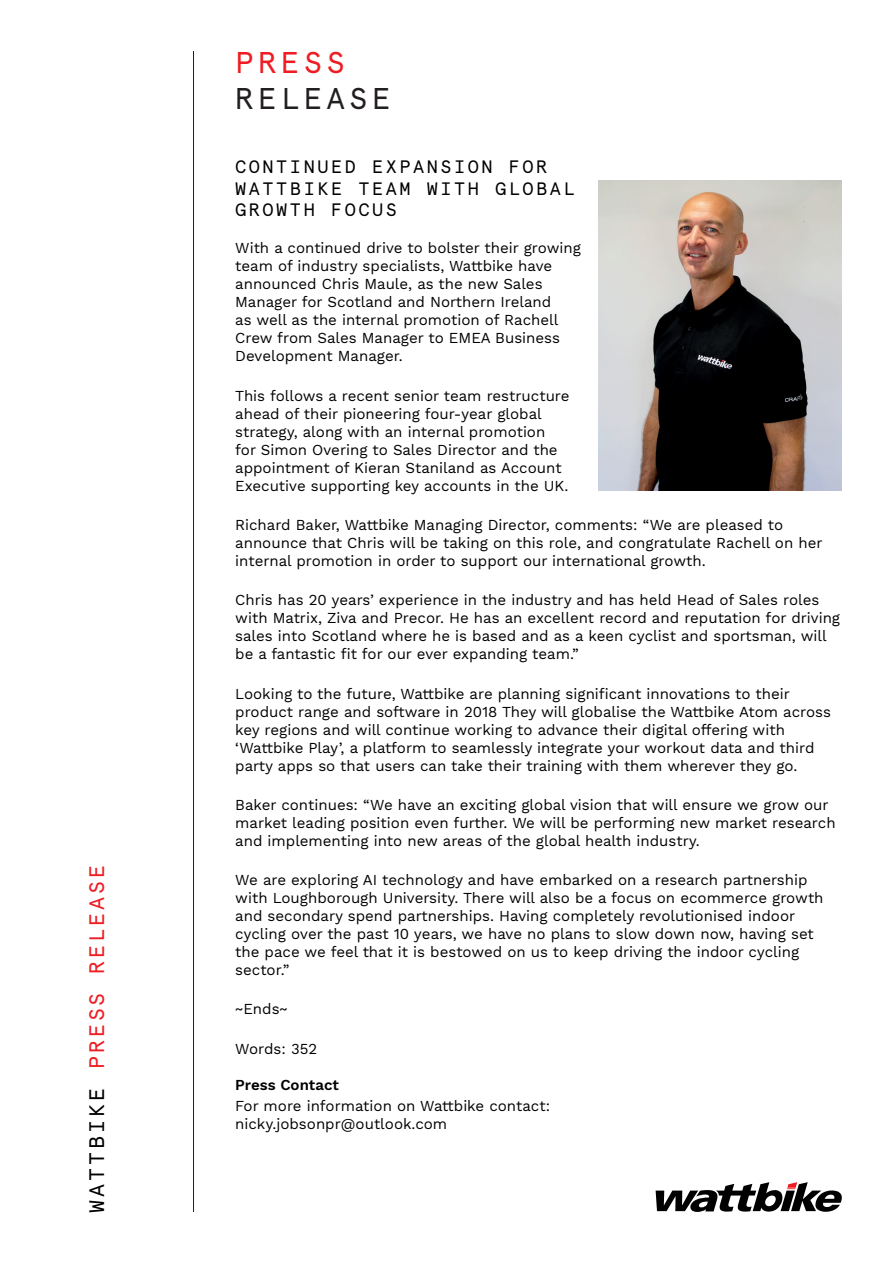
<style>
.page{position:relative;width:893px;height:1263px;background:#fff}
.page>*{position:absolute;margin:0;border:0;box-sizing:border-box;transform-origin:0 0}
.t1{font:30px "Apercu Pro Mono";letter-spacing:.14em;color:#231f20}
.t2{font:30px "Apercu Pro Mono";letter-spacing:.14em;color:#ee1d23}
.t3{font:21px "Apercu Pro Mono";letter-spacing:.14em;color:#ee1d23}
.t4{font:18px/21.6px "Apercu Pro Mono";letter-spacing:.14em;color:#000}
.t5{font:15px/18px "Work Sans";color:#000}
.t6{font:600 15px "Work Sans";color:#000}
.s1{color:#000}
</style>
<div class="page">
<hr style="left:193px;top:51px;width:1px;height:1161px;background:#231f20">
<svg style="left:656px;top:1182px;width:186px;height:30px"></svg>
<img style="left:598px;top:181px;width:244px;height:310px">
<h2 class="t3" style="left:81px;top:1213px;width:350px;rotate:-90deg"><span class="s1">WATTBIKE</span> PRESS RELEASE</h2>
<h1 class="t2" style="left:235px;top:40px;width:111px">PRESS</h1>
<h1 class="t1" style="left:235px;top:76px;width:157px">RELEASE</h1>
<p class="t4" style="left:235px;top:155px;width:341px">CONTINUED EXPANSION FOR<br>WATTBIKE TEAM WITH GLOBAL<br>GROWTH FOCUS</p>
<p class="t5" style="left:235px;top:240px;width:347px">With a continued drive to bolster their growing team of industry specialists, Wattbike have announced Chris Maule, as the new Sales Manager for Scotland and Northern Ireland<br>as well as the internal promotion of Rachell Crew from Sales Manager to EMEA Business Development Manager.</p>
<p class="t5" style="left:235px;top:387px;width:336px">This follows a recent senior team restructure ahead of their pioneering four-year global strategy, along with an internal promotion for Simon Overing to Sales Director and the appointment of Kieran Staniland as Account Executive supporting key accounts in the UK.</p>
<p class="t5" style="left:235px;top:516px;width:589px">Richard Baker, Wattbike Managing Director, comments: “We are pleased to announce that Chris will be taking on this role, and congratulate Rachell on her internal promotion in order to support our international growth.</p>
<p class="t5" style="left:235px;top:592px;width:606px">Chris has 20 years’ experience in the industry and has held Head of Sales roles with Matrix, Ziva and Precor. He has an excellent record and reputation for driving sales into Scotland where he is based and as a keen cyclist and sportsman, will be a fantastic fit for our ever expanding team.”</p>
<p class="t5" style="left:235px;top:685px;width:597px">Looking to the future, Wattbike are planning significant innovations to their product range and software in 2018 They will globalise the Wattbike Atom across key regions and will continue working to advance their digital offering with ‘Wattbike Play’, a platform to seamlessly integrate your workout data and third party apps so that users can take their training with them wherever they go.</p>
<p class="t5" style="left:235px;top:796px;width:602px">Baker continues: “We have an exciting global vision that will ensure we grow our market leading position even further. We will be performing new market research and implementing into new areas of the global health industry.</p>
<p class="t5" style="left:235px;top:872px;width:590px">We are exploring AI technology and have embarked on a research partnership with Loughborough University. There will also be a focus on ecommerce growth and secondary spend partnerships. Having completely revolutionised indoor cycling over the past 10 years, we have no plans to slow down now, having set the pace we feel that it is bestowed on us to keep driving the indoor cycling sector.”</p>
<p class="t5" style="left:235px;top:1001px;width:54px">~Ends~</p>
<p class="t5" style="left:235px;top:1040px;width:84px">Words: 352</p>
<p class="t6" style="left:235px;top:1076px;width:105px">Press Contact</p>
<p class="t5" style="left:235px;top:1097px;width:316px">For more information on Wattbike contact: nicky.jobsonpr@outlook.com</p>
</div>
